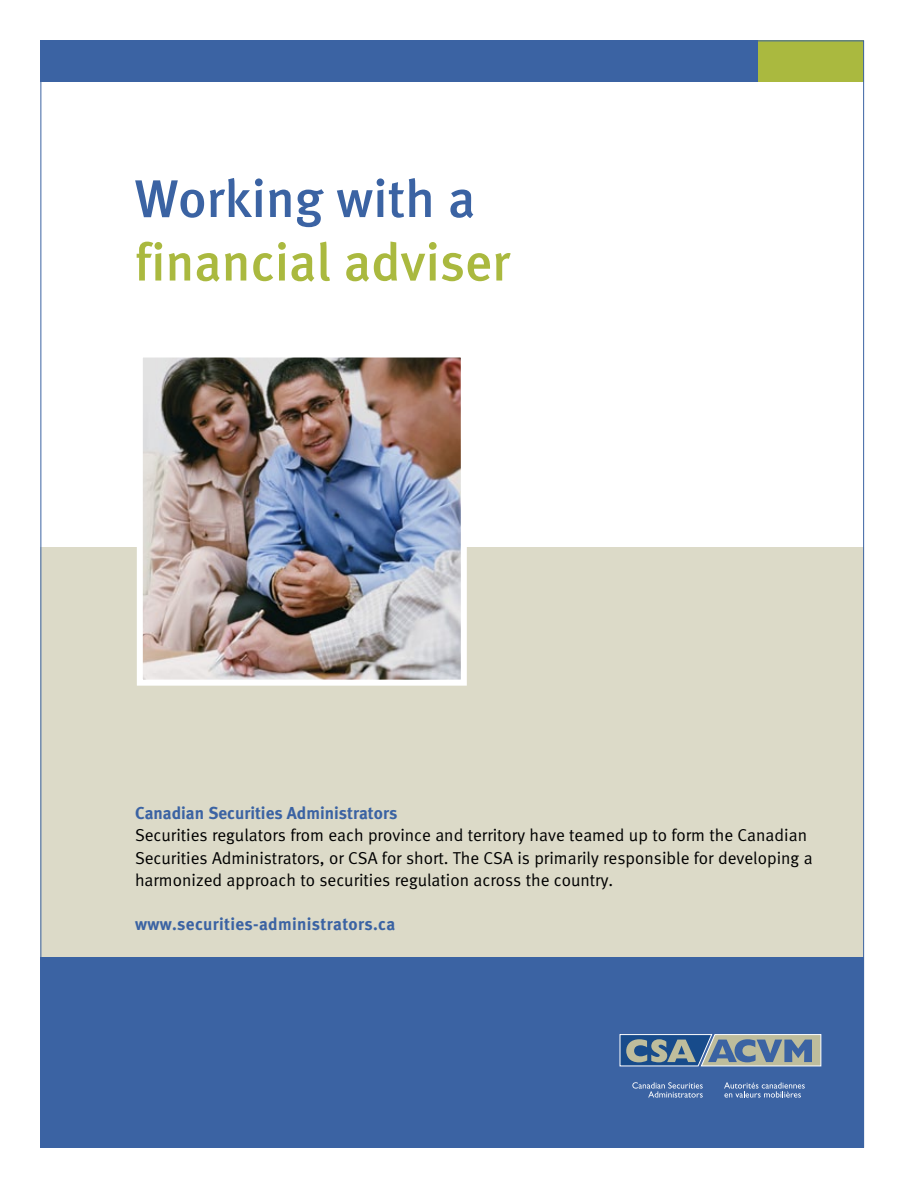
<style>
.page{position:relative;width:918px;height:1188px;background:#fff}
.page>*{position:absolute;margin:0;border:0;box-sizing:border-box;transform-origin:0 0}
.t1{font:52.95px/63.6px "Meta Medium LF";color:#aab93f}
.t2{font:17.25px/22.5px "Meta Normal LF";color:#000}
.t3{font:17.25px "Meta Bold LF";color:#3b63a3}
.t4{font:17.25px "Meta Bold LF";letter-spacing:.02em;color:#3b63a3}
.s1{color:#3b63a3}
</style>
<div class="page">
<div style="left:40px;top:547px;width:824px;height:548px;background:#dcdac8"></div>
<div style="left:40px;top:957px;width:824px;height:191px;background:#3b63a3"></div>
<svg style="left:620px;top:1034px;width:201px;height:32px"></svg>
<svg style="left:632px;top:1082px;width:71px;height:16px"></svg>
<svg style="left:724px;top:1082px;width:81px;height:16px"></svg>
<div style="left:40px;top:40px;width:824px;height:42px;background:#3b63a3"></div>
<div style="left:759px;top:40px;width:105px;height:42px;background:#aab93f"></div>
<img style="left:144px;top:359px;width:316px;height:320px">
<div style="left:137px;top:352px;width:330px;height:334px;border:6px solid #fff"></div>
<p class="t1" style="left:135px;top:166px;width:377px"><span class="s1">Working with a </span>financial adviser</p>
<p class="t3" style="left:135px;top:803px;width:264px">Canadian Securities Administrators</p>
<p class="t2" style="left:135px;top:824px;width:679px">Securities regulators from each province and territory have teamed up to form the Canadian<br>Securities Administrators, or CSA for short. The CSA is primarily responsible for developing a harmonized approach to securities regulation across the country.</p>
<p class="t4" style="left:135px;top:913px;width:262px">www.securities-administrators.ca</p>
</div>
